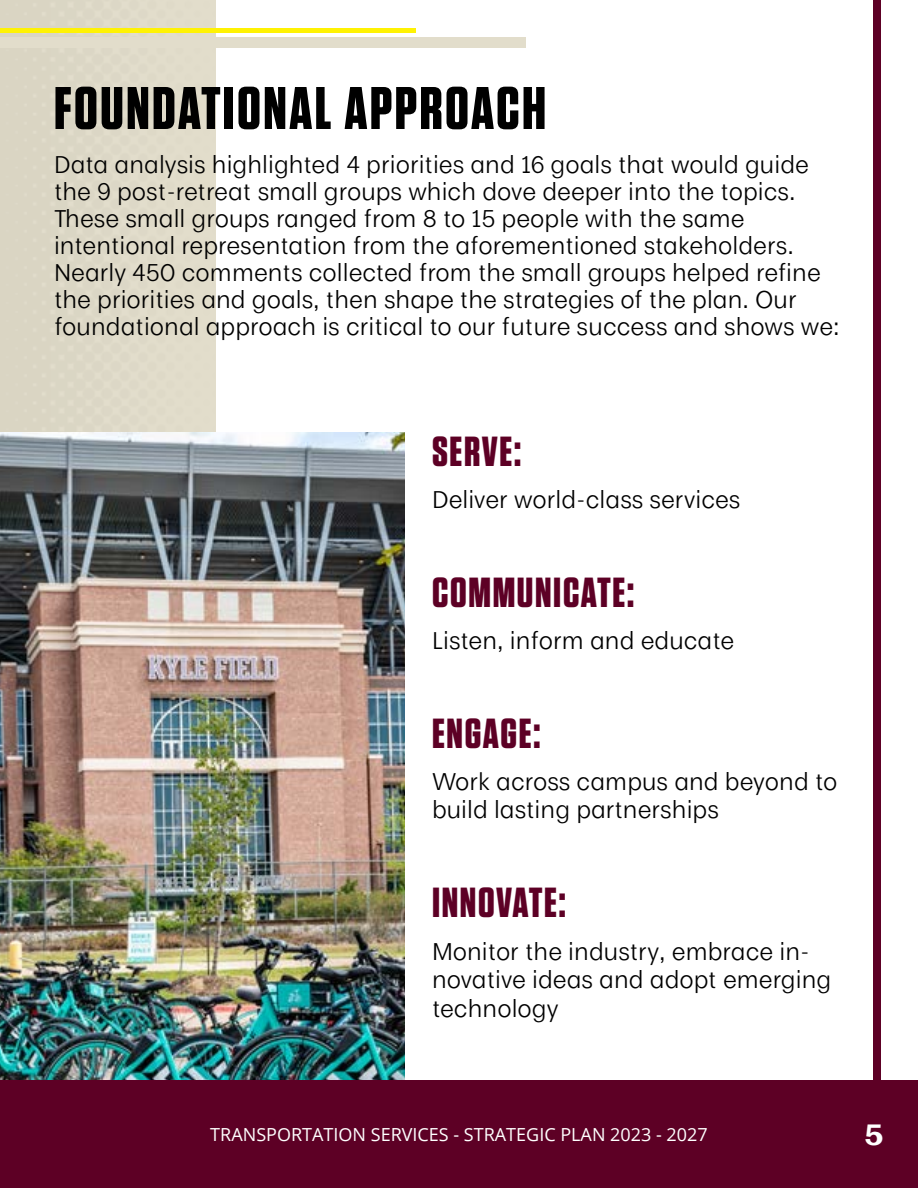
<style>
.page{position:relative;width:918px;height:1188px;background:#fff}
.page>*{position:absolute;margin:0;border:0;box-sizing:border-box;transform-origin:0 0}
.t1{font:700 60px "Tungsten";letter-spacing:.04em;color:#000}
.t2{font:700 42px "Tungsten";letter-spacing:.04em;color:#5d0025}
.t3{font:700 27px "Moriston";color:#fff}
.t4{font:22.5px/27px "Moriston";color:#000}
.t5{font:18px "Open Sans";color:#fff}
</style>
<div class="page">
<div style="left:0;top:1080px;width:918px;height:108px;background:#5d0025"></div>
<div style="left:0;top:38px;width:526px;height:10px;background:#e2ddcb"></div>
<div style="left:0;top:28px;width:416px;height:5px;background:#fff203"></div>
<div style="left:873px;top:0;width:8px;height:1095px;background:#5d0025"></div>
<img style="left:0;top:432px;width:405px;height:648px">
<h1 class="t1" style="left:54px;top:76px;width:494px">FOUNDATIONAL APPROACH</h1>
<p class="t4" style="left:54px;top:150px;width:787px">Data analysis highlighted 4 priorities and 16 goals that would guide the 9 post-retreat small groups which dove deeper into the topics.<br>These small groups ranged from 8 to 15 people with the same intentional representation from the aforementioned stakeholders.<br>Nearly 450 comments collected from the small groups helped refine the priorities and goals, then shape the strategies of the plan. Our foundational approach is critical to our future success and shows we:</p>
<h2 class="t2" style="left:432px;top:429px;width:91px">SERVE:</h2>
<p class="t4" style="left:432px;top:484px;width:310px">Deliver world-class services</p>
<h2 class="t2" style="left:432px;top:570px;width:204px">COMMUNICATE:</h2>
<p class="t4" style="left:432px;top:625px;width:304px">Listen, inform and educate</p>
<h2 class="t2" style="left:432px;top:711px;width:110px">ENGAGE:</h2>
<p class="t4" style="left:432px;top:765px;width:407px;line-height:28.8px">Work across campus and beyond to build lasting partnerships</p>
<h2 class="t2" style="left:432px;top:880px;width:135px">INNOVATE:</h2>
<p class="t4" style="left:432px;top:935px;width:401px;line-height:28.8px">Monitor the industry, embrace in&shy;novative ideas and adopt emerging technology</p>
<p class="t5" style="left:210px;top:1122px;width:499px">TRANSPORTATION SERVICES - STRATEGIC PLAN 2023 - 2027</p>
<p class="t3" style="left:865px;top:1113px;width:20px">5</p>
</div>
